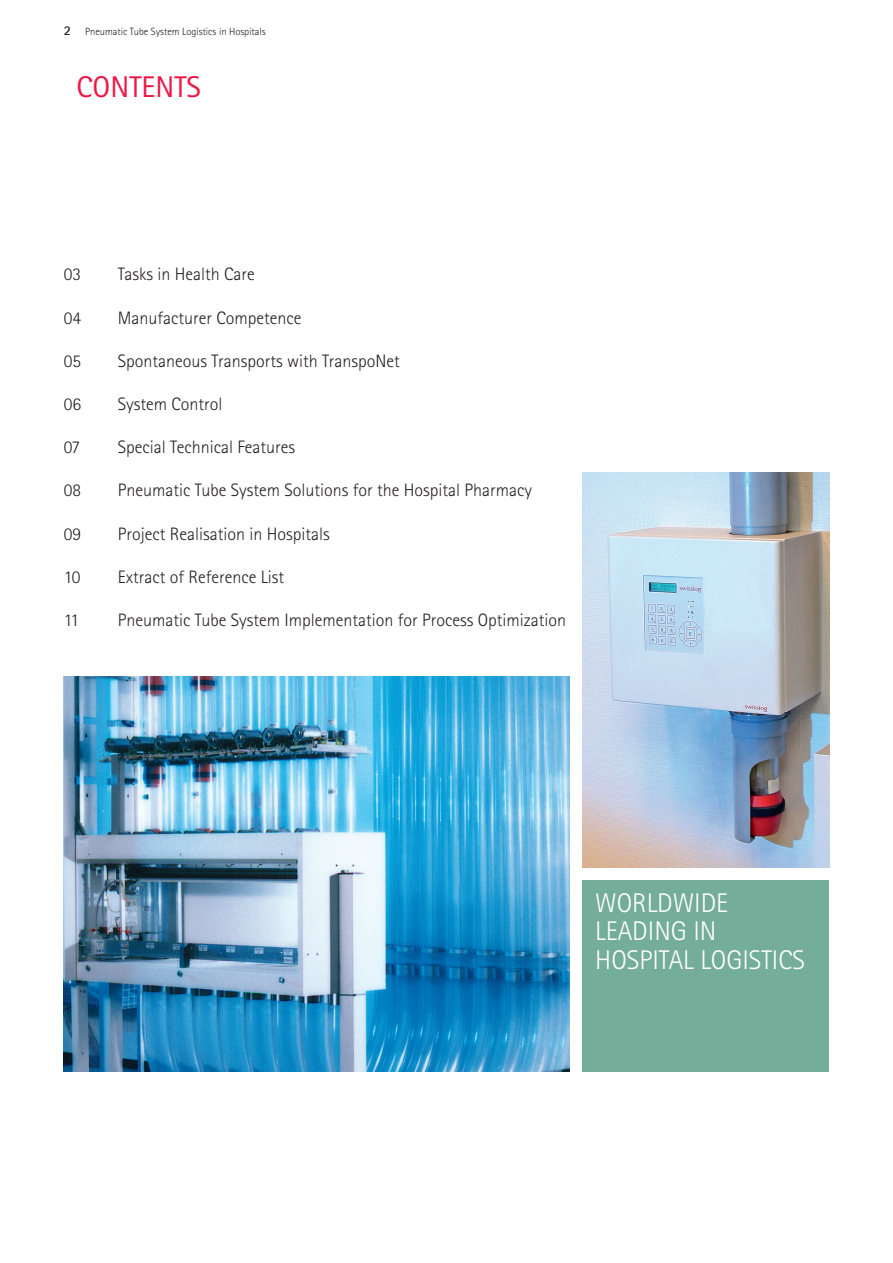
<style>
.page{position:relative;width:893px;height:1263px;background:#fff}
.page>*{position:absolute;margin:0;border:0;box-sizing:border-box;transform-origin:0 0}
.t1{font:30px "Rotis Sans Serif Pro";color:#ed1845}
.t2{font:300 27px/28.5px "Rotis Sans Serif Pro";color:#fff}
.t3{font:300 18px "Rotis Sans Serif Pro";color:#231f20}
.t4{font:700 13.5px "Rotis Sans Serif Pro";color:#231f20}
.t5{font:300 10.5px "Rotis Sans Serif Pro";color:#231f20}
</style>
<div class="page">
<img style="left:64px;top:676px;width:506px;height:395px">
<img style="left:583px;top:472px;width:246px;height:395px">
<div style="left:583px;top:880px;width:246px;height:191px;background:#74ad99"></div>
<p class="t4" style="left:64px;top:22px;width:9px">2</p>
<p class="t5" style="left:85px;top:25px;width:182px">Pneumatic Tube System Logistics in Hospitals</p>
<h1 class="t1" style="left:77px;top:69px;width:126px">CONTENTS</h1>
<p class="t3" style="left:64px;top:264px;width:19px">03</p>
<p class="t3" style="left:118px;top:264px;width:138px">Tasks in Health Care</p>
<p class="t3" style="left:64px;top:307px;width:19px">04</p>
<p class="t3" style="left:118px;top:307px;width:185px">Manufacturer Competence</p>
<p class="t3" style="left:64px;top:350px;width:19px">05</p>
<p class="t3" style="left:118px;top:350px;width:283px">Spontaneous Transports with TranspoNet</p>
<p class="t3" style="left:64px;top:393px;width:19px">06</p>
<p class="t3" style="left:118px;top:393px;width:106px">System Control</p>
<p class="t3" style="left:64px;top:437px;width:18px">07</p>
<p class="t3" style="left:118px;top:437px;width:179px">Special Technical Features</p>
<p class="t3" style="left:64px;top:480px;width:19px">08</p>
<p class="t3" style="left:118px;top:480px;width:416px">Pneumatic Tube System Solutions for the Hospital Pharmacy</p>
<p class="t3" style="left:64px;top:523px;width:19px">09</p>
<p class="t3" style="left:118px;top:523px;width:213px">Project Realisation in Hospitals</p>
<p class="t3" style="left:64px;top:566px;width:18px">10</p>
<p class="t3" style="left:118px;top:566px;width:168px">Extract of Reference List</p>
<p class="t3" style="left:64px;top:609px;width:17px">11</p>
<p class="t3" style="left:118px;top:609px;width:450px">Pneumatic Tube System Implementation for Process Optimization</p>
<h2 class="t2" style="left:595px;top:889px;width:211px">WORLDWIDE<br>LEADING IN<br>HOSPITAL LOGISTICS</h2>
</div>
